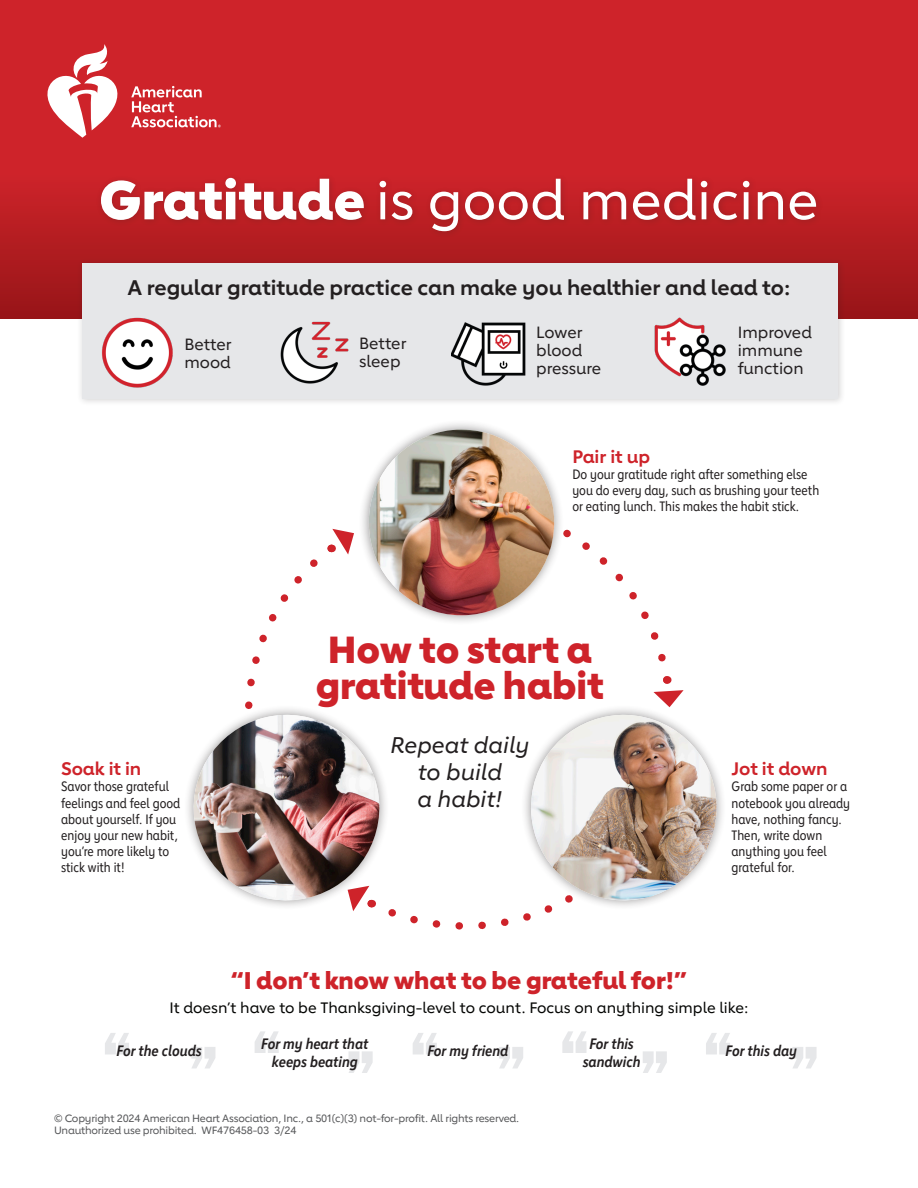
<style>
.page{position:relative;width:918px;height:1188px;background:#fff}
.page>*{position:absolute;margin:0;border:0;box-sizing:border-box;transform-origin:0 0}
.t1{font:500 54px "Lub Dub";color:#fff}
.H2_-_B{font:800 37.5px/36px "Lub Dub";color:#ce232a;text-align:center}
.H2_-_C{font:800 24px "Lub Dub";color:#ce232a}
.t2{font:italic 500 22.5px/27px "Lub Dub";color:#231f20;text-align:center}
.H2_-_A{font:700 21px "Lub Dub";color:#231f20}
.t3{font:700 18px "Lub Dub";color:#ce232a}
.t4{font:500 16.2px/18px "Lub Dub";color:#231f20}
.t5{font:italic 700 15px/18px "Lub Dub Condensed";color:#231f20;text-align:center}
.t6{font:500 15px "Lub Dub";color:#040503}
.t7{font:13.5px/16.2px "Lub Dub Condensed";color:#231f20}
.t8{font:500 10.5px/12px "Lub Dub";letter-spacing:-.02em;color:#57585a}
.s1{font-weight:800}
</style>
<div class="page">
<svg style="left:0;top:0;width:918px;height:319px;background:#c82128"></svg>
<svg style="left:131px;top:86px;width:90px;height:41px;background:#d9555a"></svg>
<svg style="left:47px;top:44px;width:73px;height:94px"></svg>
<div style="left:77px;top:258px;width:769px;height:148px;background:#231f20;opacity:.2"></div>
<div style="left:82px;top:263px;width:756px;height:135px;background:#e6e7e9"></div>
<div style="left:96px;top:173px;width:728px;height:66px;background:#231f20;opacity:.2"></div>
<img style="left:102px;top:317px;width:71px;height:71px">
<img style="left:280px;top:321px;width:69px;height:63px">
<img style="left:452px;top:322px;width:74px;height:64px">
<img style="left:654px;top:317px;width:72px;height:69px">
<svg style="left:105px;top:1033px;width:24px;height:21px"></svg>
<svg style="left:191px;top:1047px;width:24px;height:21px"></svg>
<svg style="left:255px;top:1031px;width:24px;height:22px"></svg>
<svg style="left:349px;top:1051px;width:24px;height:22px"></svg>
<svg style="left:413px;top:1033px;width:24px;height:21px"></svg>
<svg style="left:499px;top:1047px;width:24px;height:21px"></svg>
<svg style="left:562px;top:1031px;width:24px;height:22px"></svg>
<svg style="left:643px;top:1051px;width:24px;height:22px"></svg>
<svg style="left:706px;top:1033px;width:24px;height:21px"></svg>
<svg style="left:792px;top:1047px;width:25px;height:21px"></svg>
<svg style="left:247px;top:529px;width:107px;height:173px"></svg>
<svg style="left:388px;top:909px;width:143px;height:21px"></svg>
<svg style="left:564px;top:529px;width:120px;height:173px"></svg>
<svg style="left:245px;top:702px;width:148px;height:212px"></svg>
<img style="left:187px;top:715px;width:206px;height:187px">
<svg style="left:518px;top:702px;width:156px;height:212px"></svg>
<img style="left:518px;top:715px;width:205px;height:186px">
<div style="left:359px;top:419px;width:205px;height:206px;background:#231f20;opacity:.45"></div>
<img style="left:369px;top:430px;width:185px;height:185px;border-radius:93px">
<h1 class="t1" style="left:99px;top:168px;width:721px"><span class="s1">Gratitude</span> is good medicine</h1>
<h2 class="H2_-_A" style="left:127px;top:275px;width:665px">A regular gratitude practice can make you healthier and lead to:</h2>
<p class="t4" style="left:184px;top:335px;width:49px">Better mood</p>
<p class="t4" style="left:359px;top:334px;width:49px">Better sleep</p>
<p class="t4" style="left:536px;top:323px;width:67px">Lower blood pressure</p>
<p class="t4" style="left:738px;top:323px;width:76px">Improved immune function</p>
<p class="t3" style="left:61px;top:758px;width:82px">Soak it in</p>
<p class="t7" style="left:61px;top:779px;width:121px">Savor those grateful feelings and feel good about yourself. If you enjoy your new habit, you’re more likely to stick with it!</p>
<p class="t3" style="left:572px;top:446px;width:79px">Pair it up</p>
<p class="t7" style="left:572px;top:466px;width:248px">Do your gratitude right after something else you do every day, such as brushing your teeth or eating lunch. This makes the habit stick.</p>
<h2 class="H2_-_B" style="left:316px;top:631px;width:290px">How to start a gratitude habit</h2>
<p class="t2" style="left:390px;top:731px;width:141px">Repeat daily to build<br>a habit!</p>
<p class="t3" style="left:732px;top:758px;width:98px">Jot it down</p>
<p class="t7" style="left:732px;top:779px;width:120px">Grab some paper or a notebook you already have, nothing fancy.<br>Then, write down anything you feel grateful for.</p>
<h2 class="H2_-_C" style="left:231px;top:966px;width:458px">“I don’t know what to be grateful for!”</h2>
<p class="t6" style="left:169px;top:999px;width:581px">It doesn’t have to be Thanksgiving-level to count. Focus on anything simple like:</p>
<p class="t5" style="left:116px;top:1042px;width:87px">For the clouds</p>
<p class="t5" style="left:261px;top:1035px;width:109px">For my heart that keeps beating</p>
<p class="t5" style="left:427px;top:1042px;width:82px">For my friend</p>
<p class="t5" style="left:583px;top:1035px;width:59px">For this sandwich</p>
<p class="t5" style="left:726px;top:1042px;width:73px">For this day</p>
<p class="t8" style="left:54px;top:1112px;width:467px">© Copyright 2024 American Heart Association, Inc., a 501(c)(3) not-for-profit. All rights reserved.<br>Unauthorized use prohibited. WF476458-03 3/24</p>
</div>
